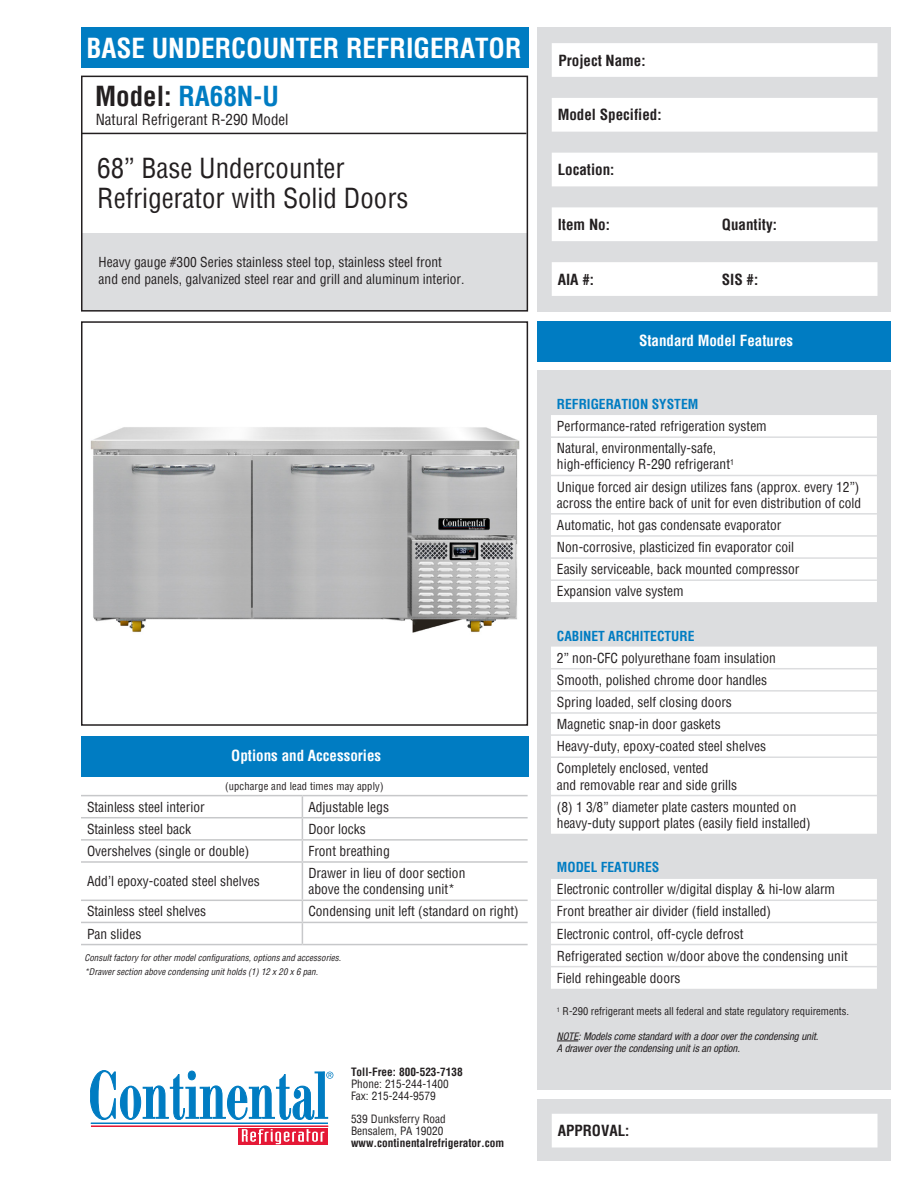
<style>
.page{position:relative;width:918px;height:1188px;background:#fff}
.page>*{position:absolute;margin:0;border:0;box-sizing:border-box;transform-origin:0 0}
.t1{font:condensed 27px "Helvetica";color:#231f20}
.t2{font:700 condensed 27px "Helvetica";color:#fff}
.t3{font:700 condensed 27px "Helvetica";color:#007cc2}
.t4{font:700 condensed 15px "Helvetica";color:#231f20}
.t5{font:700 condensed 15px "Helvetica";color:#fff}
.t6{font:condensed 15px "Helvetica";color:#231f20}
.t7{font:condensed 13.5px/16.2px "Helvetica";color:#231f20}
.t8{font:700 condensed 13.5px "Helvetica";color:#007cc2}
.t9{font:condensed 11.25px/12px "Helvetica";color:#231f20}
.t10{font:700 condensed 11.25px "Helvetica";color:#231f20}
.t11{font:condensed 10.5px "Helvetica";color:#231f20}
.t12{font:italic condensed 10.5px "Helvetica Neue";color:#231f20}
.t13{font:italic condensed 9px/14.2px "Helvetica";color:#231f20}
.s1{color:#231f20}
</style>
<div class="page">
<div style="left:538px;top:1099px;width:353px;height:62px;background:#dcdddf"></div>
<div style="left:81px;top:233px;width:446px;height:77px;background:#dcdddf"></div>
<div style="left:81px;top:321px;width:447px;height:405px;border:2px solid #231f20"></div>
<div style="left:538px;top:321px;width:353px;height:40px;background:#007cc2"></div>
<div style="left:538px;top:370px;width:353px;height:720px;background:#dcdddf"></div>
<div style="left:538px;top:27px;width:353px;height:285px;background:#dcdddf"></div>
<hr style="left:91px;top:1123px;width:237px;height:1px;background:#007cc2">
<hr style="left:91px;top:1126px;width:237px;height:1px;background:#e51836">
<svg style="left:238px;top:1128px;width:90px;height:17px"></svg>
<svg style="left:242px;top:1129px;width:82px;height:15px"></svg>
<svg style="left:90px;top:1070px;width:243px;height:50px"></svg>
<svg style="left:552px;top:43px;width:326px;height:253px;fill:#fff"></svg>
<div style="left:81px;top:76px;width:447px;height:236px;border:2px solid #231f20"></div>
<div style="left:81px;top:27px;width:447px;height:40px;background:#007cc2"></div>
<div style="left:552px;top:1114px;width:326px;height:34px;background:#fff"></div>
<div style="left:81px;top:736px;width:447px;height:40px;background:#007cc2"></div>
<hr style="left:81px;top:133px;width:445px;height:1px;background:#231f20">
<img style="left:90px;top:427px;width:430px;height:206px">
<hr style="left:81px;top:795px;width:221px;height:1px;background:#c7c8ca">
<hr style="left:302px;top:795px;width:226px;height:1px;background:#c7c8ca">
<hr style="left:81px;top:817px;width:221px;height:1px;background:#c7c8ca">
<hr style="left:302px;top:817px;width:226px;height:1px;background:#c7c8ca">
<hr style="left:81px;top:839px;width:221px;height:2px;background:#c7c8ca">
<hr style="left:302px;top:839px;width:226px;height:2px;background:#c7c8ca">
<svg style="left:302px;top:796px;width:1px;height:65px"></svg>
<hr style="left:81px;top:861px;width:221px;height:2px;background:#c7c8ca">
<hr style="left:302px;top:861px;width:226px;height:2px;background:#c7c8ca">
<hr style="left:302px;top:863px;width:1px;height:37px;background:#c7c8ca">
<hr style="left:81px;top:900px;width:221px;height:1px;background:#c7c8ca">
<hr style="left:302px;top:900px;width:226px;height:1px;background:#c7c8ca">
<hr style="left:81px;top:922px;width:221px;height:1px;background:#c7c8ca">
<hr style="left:302px;top:922px;width:226px;height:1px;background:#c7c8ca">
<svg style="left:302px;top:901px;width:1px;height:43px"></svg>
<hr style="left:81px;top:944px;width:221px;height:1px;background:#c7c8ca">
<hr style="left:302px;top:944px;width:226px;height:1px;background:#c7c8ca">
<svg style="left:551px;top:415px;width:326px;height:574px;background:#fbfbfb"></svg>
<div style="left:551px;top:537px;width:326px;height:65px;background:#fff"></div>
<svg style="left:551px;top:602px;width:326px;height:254px;fill:#fff"></svg>
<hr style="left:551px;top:475px;width:326px;height:1px;background:#dcdddf">
<hr style="left:551px;top:513px;width:326px;height:2px;background:#dcdddf">
<hr style="left:551px;top:535px;width:326px;height:2px;background:#dcdddf">
<hr style="left:551px;top:557px;width:326px;height:2px;background:#dcdddf">
<hr style="left:551px;top:668px;width:326px;height:1px;background:#dcdddf">
<hr style="left:551px;top:690px;width:326px;height:2px;background:#dcdddf">
<hr style="left:551px;top:712px;width:326px;height:2px;background:#dcdddf">
<hr style="left:551px;top:734px;width:326px;height:2px;background:#dcdddf">
<hr style="left:551px;top:756px;width:326px;height:2px;background:#dcdddf">
<hr style="left:551px;top:795px;width:326px;height:1px;background:#dcdddf">
<hr style="left:551px;top:877px;width:326px;height:2px;background:#dcdddf">
<hr style="left:551px;top:436px;width:326px;height:2px;background:#dcdddf">
<hr style="left:551px;top:579px;width:326px;height:2px;background:#dcdddf">
<hr style="left:551px;top:900px;width:326px;height:1px;background:#dcdddf">
<hr style="left:551px;top:922px;width:326px;height:1px;background:#dcdddf">
<hr style="left:551px;top:944px;width:326px;height:1px;background:#dcdddf">
<hr style="left:551px;top:966px;width:326px;height:1px;background:#dcdddf">
<svg style="left:557px;top:1041px;width:21px;height:1px"></svg>
<h1 class="t2" style="left:87px;top:30px;width:437px">BASE UNDERCOUNTER REFRIGERATOR</h1>
<p class="t3" style="left:95px;top:78px;width:185px"><span class="s1">Model:</span> RA68N-U</p>
<p class="t6" style="left:96px;top:109px;width:194px">Natural Refrigerant R-290 Model</p>
<p class="t1" style="left:97px;top:150px;width:249px">68” Base Undercounter</p>
<p class="t1" style="left:97px;top:180px;width:313px">Refrigerator with Solid Doors</p>
<p class="t7" style="left:99px;top:254px;width:367px">Heavy gauge #300 Series stainless steel top, stainless steel front and end panels, galvanized steel rear and grill and aluminum interior.</p>
<p class="t5" style="left:231px;top:746px;width:151px">Options and Accessories</p>
<p class="t11" style="left:225px;top:779px;width:160px">(upcharge and lead times may apply)</p>
<p class="t7" style="left:87px;top:798px;width:119px">Stainless steel interior</p>
<p class="t7" style="left:308px;top:798px;width:82px">Adjustable legs</p>
<p class="t7" style="left:87px;top:821px;width:106px">Stainless steel back</p>
<p class="t7" style="left:308px;top:821px;width:59px">Door locks</p>
<p class="t7" style="left:87px;top:843px;width:164px">Overshelves (single or double)</p>
<p class="t7" style="left:308px;top:843px;width:83px">Front breathing</p>
<p class="t7" style="left:87px;top:873px;width:174px">Add’l epoxy-coated steel shelves</p>
<p class="t7" style="left:308px;top:865px;width:159px">Drawer in lieu of door section</p>
<p class="t7" style="left:308px;top:881px;width:148px">above the condensing unit*</p>
<p class="t7" style="left:87px;top:903px;width:121px">Stainless steel shelves</p>
<p class="t7" style="left:308px;top:903px;width:212px">Condensing unit left (standard on right)</p>
<p class="t7" style="left:87px;top:925px;width:56px">Pan slides</p>
<p class="t13" style="left:84px;top:950px;width:258px">Consult factory for other model configurations, options and accessories. *Drawer section above condensing unit holds (1) 12 x 20 x 6 pan.</p>
<p class="t10" style="left:351px;top:1065px;width:113px">Toll-Free: 800-523-7138</p>
<p class="t9" style="left:351px;top:1078px;width:99px">Phone: 215-244-1400<br>Fax: 215-244-9579</p>
<p class="t9" style="left:351px;top:1113px;width:96px">539 Dunksferry Road<br>Bensalem, PA 19020</p>
<p class="t10" style="left:351px;top:1135px;width:155px">www.continentalrefrigerator.com</p>
<p class="t4" style="left:559px;top:50px;width:89px">Project Name:</p>
<p class="t4" style="left:558px;top:105px;width:105px">Model Specified:</p>
<p class="t4" style="left:558px;top:160px;width:58px">Location:</p>
<p class="t4" style="left:558px;top:215px;width:54px">Item No:</p>
<p class="t4" style="left:722px;top:215px;width:57px">Quantity:</p>
<p class="t4" style="left:558px;top:269px;width:38px">AIA #:</p>
<p class="t4" style="left:722px;top:269px;width:38px">SIS #:</p>
<p class="t5" style="left:639px;top:331px;width:156px">Standard Model Features</p>
<p class="t8" style="left:557px;top:395px;width:143px">REFRIGERATION SYSTEM</p>
<p class="t7" style="left:557px;top:418px;width:211px">Performance-rated refrigeration system</p>
<p class="t7" style="left:557px;top:440px;width:161px">Natural, environmentally-safe,</p>
<p class="t7" style="left:557px;top:456px;width:179px">high-efficiency R-290 refrigerant<sup>1</sup></p>
<p class="t7" style="left:557px;top:478px;width:306px">Unique forced air design utilizes fans (approx. every 12”) across the entire back of unit for even distribution of cold</p>
<p class="t7" style="left:557px;top:517px;width:226px">Automatic, hot gas condensate evaporator</p>
<p class="t7" style="left:557px;top:539px;width:239px">Non-corrosive, plasticized fin evaporator coil</p>
<p class="t7" style="left:557px;top:561px;width:244px">Easily serviceable, back mounted compressor</p>
<p class="t7" style="left:557px;top:583px;width:128px">Expansion valve system</p>
<p class="t8" style="left:557px;top:627px;width:139px">CABINET ARCHITECTURE</p>
<p class="t7" style="left:557px;top:649px;width:220px">2” non-CFC polyurethane foam insulation</p>
<p class="t7" style="left:557px;top:672px;width:212px">Smooth, polished chrome door handles</p>
<p class="t7" style="left:557px;top:694px;width:177px">Spring loaded, self closing doors</p>
<p class="t7" style="left:557px;top:716px;width:165px">Magnetic snap-in door gaskets</p>
<p class="t7" style="left:557px;top:738px;width:211px">Heavy-duty, epoxy-coated steel shelves</p>
<p class="t7" style="left:557px;top:760px;width:153px">Completely enclosed, vented</p>
<p class="t7" style="left:557px;top:776px;width:182px">and removable rear and side grills</p>
<p class="t7" style="left:557px;top:798px;width:241px">(8) 1 3/8” diameter plate casters mounted on</p>
<p class="t7" style="left:557px;top:815px;width:255px">heavy-duty support plates (easily field installed)</p>
<p class="t8" style="left:557px;top:858px;width:104px">MODEL FEATURES</p>
<p class="t7" style="left:557px;top:881px;width:280px">Electronic controller w/digital display &amp; hi-low alarm</p>
<p class="t7" style="left:557px;top:903px;width:216px">Front breather air divider (field installed)</p>
<p class="t7" style="left:557px;top:925px;width:188px">Electronic control, off-cycle defrost</p>
<p class="t7" style="left:557px;top:947px;width:292px">Refrigerated section w/door above the condensing unit</p>
<p class="t7" style="left:557px;top:970px;width:125px">Field rehingeable doors</p>
<p class="t11" style="left:557px;top:1005px;width:294px"><sup>1</sup> R-290 refrigerant meets all federal and state regulatory requirements.</p>
<p class="t12" style="left:557px;top:1030px;width:263px">NOTE: Models come standard with a door over the condensing unit.</p>
<p class="t12" style="left:557px;top:1042px;width:185px">A drawer over the condensing unit is an option.</p>
<p class="t4" style="left:558px;top:1121px;width:73px">APPROVAL:</p>
</div>
